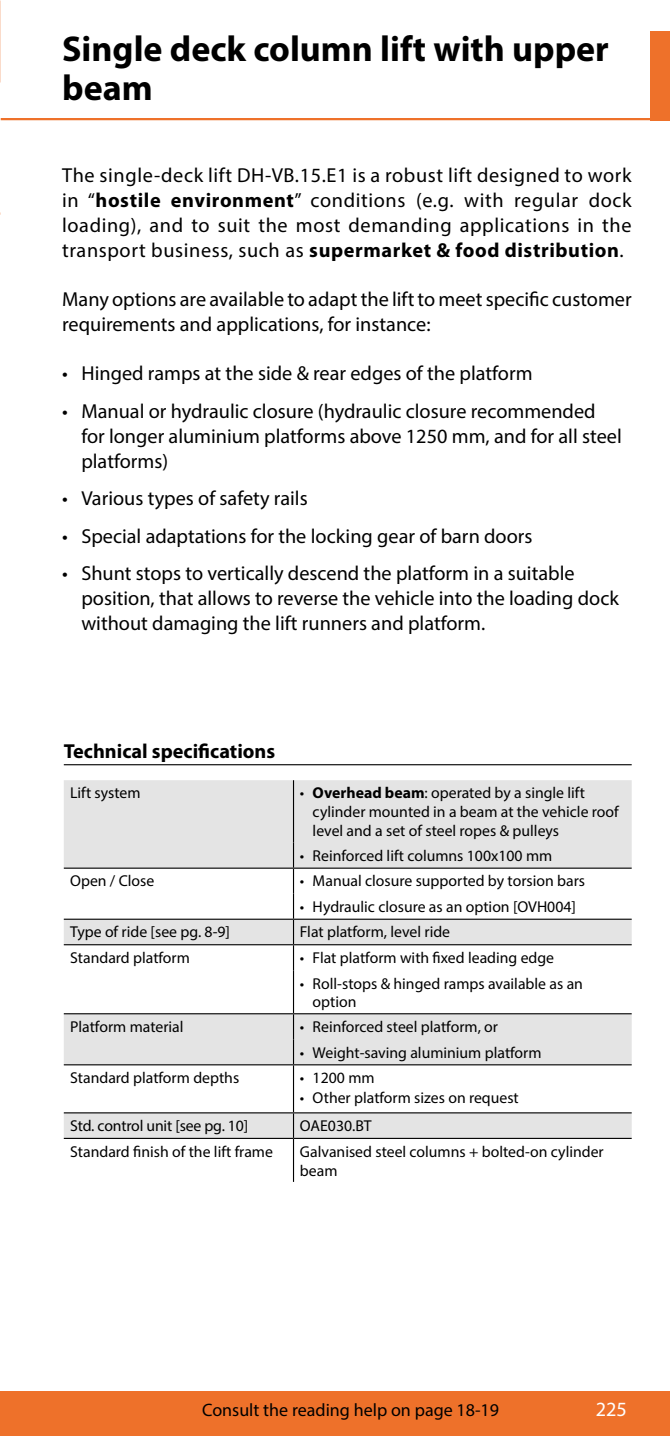
<style>
.page{position:relative;width:670px;height:1436px;background:#fff}
.page>*{position:absolute;margin:0;border:0;box-sizing:border-box;transform-origin:0 0}
.t1{font:700 36px/38.2px "Myriad Pro";color:#000}
.t2{font:20.25px/24.8px "Myriad Pro";color:#000}
.t3{font:700 20.25px "Myriad Pro";color:#000}
.t4{font:20.25px "Myriad Pro";color:#fff}
.t5{font:18px "Myriad Pro";color:#000}
.t6{font:15.75px/18.9px "Myriad Pro";color:#000}
.s1{font-weight:700}
</style>
<div class="page">
<div style="left:0;top:1390px;width:670px;height:45px;background:#ee712a"></div>
<hr style="left:1px;top:118px;width:669px;height:2px;background:#ee712a">
<hr style="left:64px;top:764px;width:567px;height:1px;background:#000">
<div style="left:64px;top:780px;width:567px;height:87px;background:#e4e4e4"></div>
<div style="left:64px;top:919px;width:567px;height:25px;background:#e4e4e4"></div>
<svg style="left:64px;top:945px;width:567px;height:167px"></svg>
<hr style="left:293px;top:780px;width:1px;height:62px;background:#000">
<hr style="left:64px;top:867px;width:229px;height:1px;background:#000">
<hr style="left:293px;top:867px;width:338px;height:1px;background:#000">
<hr style="left:64px;top:918px;width:229px;height:1px;background:#000">
<hr style="left:293px;top:918px;width:338px;height:1px;background:#000">
<hr style="left:64px;top:944px;width:229px;height:1px;background:#000">
<hr style="left:293px;top:944px;width:338px;height:1px;background:#000">
<svg style="left:293px;top:842px;width:1px;height:128px"></svg>
<hr style="left:293px;top:970px;width:1px;height:43px;background:#000">
<hr style="left:64px;top:1013px;width:229px;height:1px;background:#000">
<hr style="left:293px;top:1013px;width:338px;height:1px;background:#000">
<svg style="left:293px;top:1014px;width:1px;height:50px"></svg>
<hr style="left:64px;top:1064px;width:229px;height:1px;background:#000">
<hr style="left:293px;top:1064px;width:338px;height:1px;background:#000">
<hr style="left:293px;top:1065px;width:1px;height:47px;background:#000">
<hr style="left:64px;top:1112px;width:229px;height:1px;background:#000">
<hr style="left:293px;top:1112px;width:338px;height:1px;background:#000">
<svg style="left:64px;top:1113px;width:567px;height:68px"></svg>
<hr style="left:293px;top:1138px;width:1px;height:43px;background:#000">
<hr style="left:64px;top:1137px;width:229px;height:1px;background:#000">
<hr style="left:293px;top:1137px;width:338px;height:1px;background:#000">
<div style="left:651px;top:31px;width:19px;height:89px;background:#ee712a"></div>
<h1 class="t1" style="left:62px;top:31px;width:548px">Single deck column lift with upper beam</h1>
<p class="t2" style="left:62px;top:163px;width:571px;text-align:justify">The single-deck lift DH-VB.15.E1 is a robust lift designed to work in “<span class="s1">hostile environment</span>” conditions (e.g. with regular dock loading), and to suit the most demanding applications in the transport business, such as <span class="s1">supermarket &amp; food distribution</span>.</p>
<p class="t2" style="left:62px;top:287px;width:571px">Many options are available to adapt the lift to meet specific customer requirements and applications, for instance:</p>
<p class="t2" style="left:62px;top:361px;width:472px">• Hinged ramps at the side &amp; rear edges of the platform</p>
<p class="t2" style="left:81px;top:398px;width:542px;text-indent:-19px">• Manual or hydraulic closure (hydraulic closure recommended for longer aluminium platforms above 1250 mm, and for all steel platforms)</p>
<p class="t2" style="left:62px;top:485px;width:247px">• Various types of safety rails</p>
<p class="t2" style="left:62px;top:523px;width:472px">• Special adaptations for the locking gear of barn doors</p>
<p class="t2" style="left:81px;top:560px;width:539px;text-indent:-19px">• Shunt stops to vertically descend the platform in a suitable position, that allows to reverse the vehicle into the loading dock without damaging the lift runners and platform.</p>
<p class="t3" style="left:64px;top:739px;width:213px">Technical specifications</p>
<p class="t6" style="left:70px;top:783px;width:72px">Lift system</p>
<p class="t6" style="left:313px;top:783px;width:308px;text-indent:-13px">• <span class="s1">Overhead beam</span>: operated by a single lift cylinder mounted in a beam at the vehicle roof level and a set of steel ropes &amp; pulleys</p>
<p class="t6" style="left:300px;top:845px;width:254px">• Reinforced lift columns 100x100 mm</p>
<p class="t6" style="left:70px;top:871px;width:86px">Open / Close</p>
<p class="t6" style="left:300px;top:871px;width:287px">• Manual closure supported by torsion bars</p>
<p class="t6" style="left:300px;top:896px;width:277px">• Hydraulic closure as an option [OVH004]</p>
<p class="t6" style="left:70px;top:922px;width:161px">Type of ride [see pg. 8-9]</p>
<p class="t6" style="left:300px;top:922px;width:152px">Flat platform, level ride</p>
<p class="t6" style="left:70px;top:947px;width:121px">Standard platform</p>
<p class="t6" style="left:300px;top:947px;width:256px">• Flat platform with fixed leading edge</p>
<p class="t6" style="left:313px;top:973px;width:272px;text-indent:-13px">• Roll-stops &amp; hinged ramps available as an option</p>
<p class="t6" style="left:70px;top:1016px;width:115px">Platform material</p>
<p class="t6" style="left:300px;top:1016px;width:200px">• Reinforced steel platform, or</p>
<p class="t6" style="left:300px;top:1042px;width:243px">• Weight-saving aluminium platform</p>
<p class="t6" style="left:70px;top:1067px;width:171px">Standard platform depths</p>
<p class="t6" style="left:300px;top:1067px;width:76px">• 1200 mm</p>
<p class="t6" style="left:300px;top:1088px;width:220px">• Other platform sizes on request</p>
<p class="t6" style="left:70px;top:1115px;width:180px">Std. control unit [see pg. 10]</p>
<p class="t6" style="left:300px;top:1115px;width:73px">OAE030.BT</p>
<p class="t6" style="left:70px;top:1141px;width:204px">Standard finish of the lift frame</p>
<p class="t6" style="left:300px;top:1141px;width:305px">Galvanised steel columns + bolted-on cylinder beam</p>
<p class="t5" style="left:202px;top:1398px;width:298px">Consult the reading help on page 18-19</p>
<p class="t4" style="left:595px;top:1396px;width:33px">225</p>
</div>
